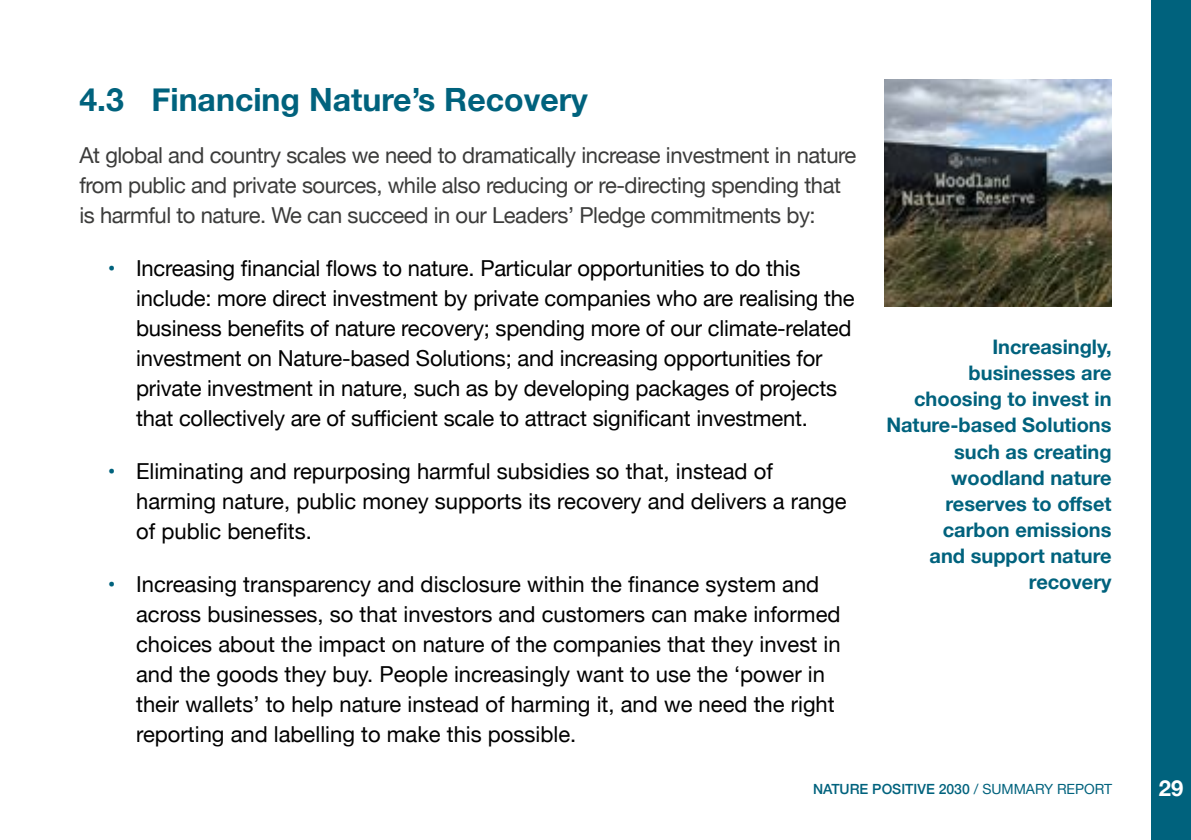
<style>
.page{position:relative;width:1191px;height:840px;background:#fff}
.page>*{position:absolute;margin:0;border:0;box-sizing:border-box;transform-origin:0 0}
.Heading_2{font:700 32px "Helvetica Neue";color:#00627d}
.t1{font:22px/30px "Helvetica Neue";color:#000}
.Body_text{font:22px/30px "Helvetica Neue";letter-spacing:-.02em;color:#3c3c3b}
.t2{font:700 22px "Helvetica Neue";color:#fff}
.Body_text-2{font:700 20px/26px "Helvetica Neue";color:#00627d;text-align:right}
.t3{font:500 14px "Helvetica Neue";color:#00627d}
.s1{font-weight:700;color:#00627d}
.s2{font-weight:400}
</style>
<div class="page">
<div style="left:1151px;top:0;width:40px;height:839px;background:#00627d"></div>
<img style="left:884px;top:79px;width:227px;height:227px">
<p class="Heading_2" style="left:79px;top:74px;width:510px">4.3 Financing Nature’s Recovery</p>
<p class="Body_text" style="left:79px;top:142px;width:778px">At global and country scales we need to dramatically increase investment in nature from public and private sources, while also reducing or re-directing spending that is harmful to nature. We can succeed in our Leaders’ Pledge commitments by:</p>
<p class="t1" style="left:136px;top:254px;width:720px;text-indent:-28px"><span class="s1">•</span> Increasing financial flows to nature. Particular opportunities to do this include: more direct investment by private companies who are realising the business benefits of nature recovery; spending more of our climate-related investment on Nature-based Solutions; and increasing opportunities for private investment in nature, such as by developing packages of projects that collectively are of sufficient scale to attract significant investment.</p>
<p class="t1" style="left:136px;top:457px;width:712px;text-indent:-28px"><span class="s1">•</span> Eliminating and repurposing harmful subsidies so that, instead of harming nature, public money supports its recovery and delivers a range of public benefits.</p>
<p class="t1" style="left:136px;top:570px;width:706px;text-indent:-28px"><span class="s1">•</span> Increasing transparency and disclosure within the finance system and across businesses, so that investors and customers can make informed choices about the impact on nature of the companies that they invest in and the goods they buy. People increasingly want to use the ‘power in their wallets’ to help nature instead of harming it, and we need the right reporting and labelling to make this possible.</p>
<p class="Body_text-2" style="left:886px;top:334px;width:227px">Increasingly, businesses are choosing to invest in<br>Nature-based Solutions such as creating woodland nature reserves to offset carbon emissions<br>and support nature recovery</p>
<p class="t3" style="left:813px;top:777px;width:301px">NATURE POSITIVE 2030 <span class="s2">/ SUMMARY REPORT</span></p>
<p class="t2" style="left:1158px;top:770px;width:26px">29</p>
</div>
